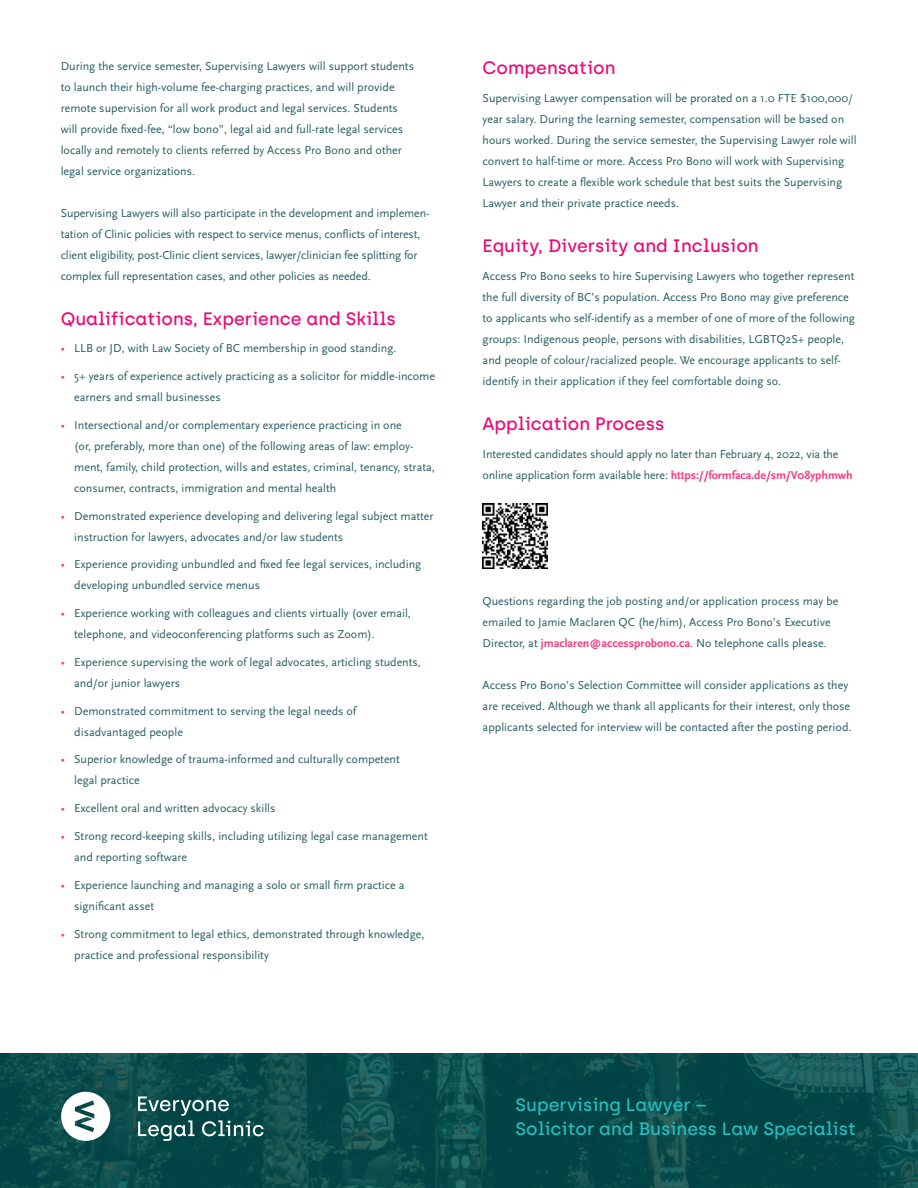
<style>
.page{position:relative;width:918px;height:1188px;background:#fff}
.page>*{position:absolute;margin:0;border:0;box-sizing:border-box;transform-origin:0 0}
.t1{font:500 18px "Archia";color:#ed0677}
.t2{font:500 18px/24px "Archia";color:#27bdbe}
.t3{font:12px/21px "Scala Sans";color:#285e60}
.s1{color:#ee3e82}
.s2{font-weight:700;color:#ee3e82}
</style>
<div class="page">
<svg style="left:0;top:1053px;width:918px;height:135px;background:#094b4b"></svg>
<svg style="left:61px;top:1092px;width:49px;height:49px"></svg>
<svg style="left:138px;top:1096px;width:126px;height:45px;background:#336969"></svg>
<img style="left:483px;top:503px;width:65px;height:66px">
<p class="t3" style="left:61px;top:56px;width:355px">During the service semester, Supervising Lawyers will support students to launch their high-volume fee-charging practices, and will provide remote supervision for all work product and legal services. Students will provide fixed-fee, “low bono”, legal aid and full-rate legal services locally and remotely to clients referred by Access Pro Bono and other legal service organizations.</p>
<p class="t3" style="left:61px;top:203px;width:370px">Supervising Lawyers will also participate in the development and implemen&shy;tation of Clinic policies with respect to service menus, conflicts of interest, client eligibility, post-Clinic client services, lawyer/clinician fee splitting for complex full representation cases, and other policies as needed.</p>
<h1 class="t1" style="left:61px;top:308px;width:337px">Qualifications, Experience and Skills</h1>
<p class="t3" style="left:61px;top:338px;width:337px"><span class="s1">•</span> LLB or JD, with Law Society of BC membership in good standing.</p>
<p class="t3" style="left:74px;top:366px;width:362px;text-indent:-14px"><span class="s1">•</span> 5+ years of experience actively practicing as a solicitor for middle-income earners and small businesses</p>
<p class="t3" style="left:74px;top:415px;width:362px;text-indent:-14px"><span class="s1">•</span> Intersectional and/or complementary experience practicing in one<br>(or, preferably, more than one) of the following areas of law: employ&shy;ment, family, child protection, wills and estates, criminal, tenancy, strata, consumer, contracts, immigration and mental health</p>
<p class="t3" style="left:74px;top:506px;width:361px;text-indent:-14px"><span class="s1">•</span> Demonstrated experience developing and delivering legal subject matter instruction for lawyers, advocates and/or law students</p>
<p class="t3" style="left:74px;top:554px;width:349px;text-indent:-14px"><span class="s1">•</span> Experience providing unbundled and fixed fee legal services, including developing unbundled service menus</p>
<p class="t3" style="left:74px;top:603px;width:338px;text-indent:-14px"><span class="s1">•</span> Experience working with colleagues and clients virtually (over email, telephone, and videoconferencing platforms such as Zoom).</p>
<p class="t3" style="left:74px;top:652px;width:348px;text-indent:-14px"><span class="s1">•</span> Experience supervising the work of legal advocates, articling students, and/or junior lawyers</p>
<p class="t3" style="left:74px;top:701px;width:284px;text-indent:-14px"><span class="s1">•</span> Demonstrated commitment to serving the legal needs of disadvantaged people</p>
<p class="t3" style="left:74px;top:749px;width:327px;text-indent:-14px"><span class="s1">•</span> Superior knowledge of trauma-informed and culturally competent legal practice</p>
<p class="t3" style="left:61px;top:798px;width:216px"><span class="s1">•</span> Excellent oral and written advocacy skills</p>
<p class="t3" style="left:74px;top:826px;width:355px;text-indent:-14px"><span class="s1">•</span> Strong record-keeping skills, including utilizing legal case management and reporting software</p>
<p class="t3" style="left:74px;top:875px;width:332px;text-indent:-14px"><span class="s1">•</span> Experience launching and managing a solo or small firm practice a significant asset</p>
<p class="t3" style="left:74px;top:923px;width:352px;text-indent:-14px"><span class="s1">•</span> Strong commitment to legal ethics, demonstrated through knowledge, practice and professional responsibility</p>
<h1 class="t1" style="left:483px;top:57px;width:134px">Compensation</h1>
<p class="t3" style="left:483px;top:88px;width:376px">Supervising Lawyer compensation will be prorated on a 1.0 FTE $100,000/ year salary. During the learning semester, compensation will be based on hours worked. During the service semester, the Supervising Lawyer role will convert to half-time or more. Access Pro Bono will work with Supervising Lawyers to create a flexible work schedule that best suits the Supervising Lawyer and their private practice needs.</p>
<h1 class="t1" style="left:483px;top:235px;width:278px">Equity, Diversity and Inclusion</h1>
<p class="t3" style="left:483px;top:266px;width:374px">Access Pro Bono seeks to hire Supervising Lawyers who together represent the full diversity of BC’s population. Access Pro Bono may give preference to applicants who self-identify as a member of one of more of the following groups: Indigenous people, persons with disabilities, LGBTQ2S+ people, and people of colour/racialized people. We encourage applicants to self&shy;identify in their application if they feel comfortable doing so.</p>
<h1 class="t1" style="left:483px;top:413px;width:183px">Application Process</h1>
<p class="t3" style="left:483px;top:443px;width:372px">Interested candidates should apply no later than February 4, 2022, via the online application form available here: <span class="s2">https://formfaca.de/sm/V08yphmwh</span></p>
<p class="t3" style="left:483px;top:590px;width:357px">Questions regarding the job posting and/or application process may be emailed to Jamie Maclaren QC (he/him), Access Pro Bono’s Executive<br>Director, at <span class="s2">jmaclaren@accessprobono.ca</span>. No telephone calls please.</p>
<p class="t3" style="left:483px;top:674px;width:370px">Access Pro Bono’s Selection Committee will consider applications as they are received. Although we thank all applicants for their interest, only those applicants selected for interview will be contacted after the posting period.</p>
<h1 class="t2" style="left:516px;top:1093px;width:342px">Supervising Lawyer –<br>Solicitor and Business Law Specialist</h1>
</div>
